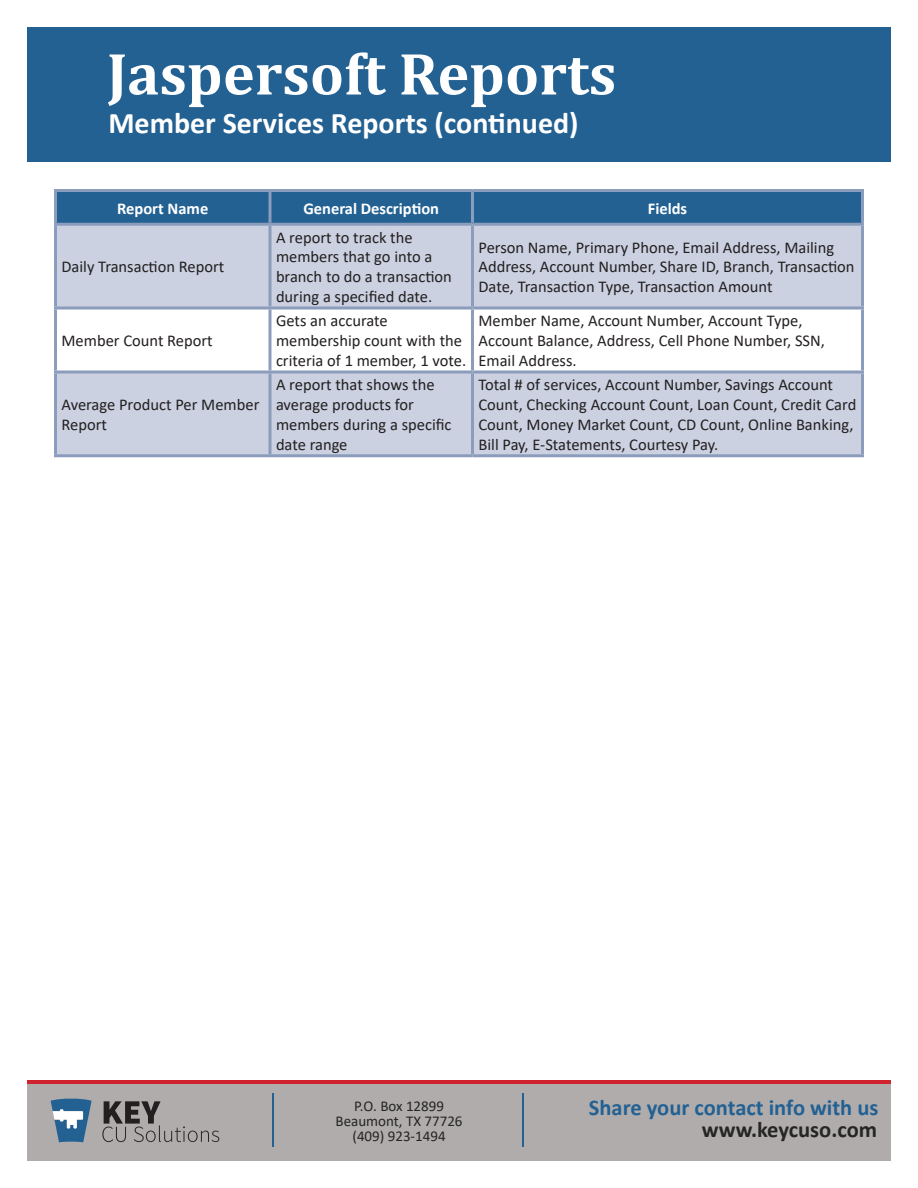
<style>
.page{position:relative;width:918px;height:1188px;background:#fff}
.page>*{position:absolute;margin:0;border:0;box-sizing:border-box;transform-origin:0 0}
.t1{font:700 60px "Cambria";color:#fff}
.Page_Description{font:700 30px "Calibri";color:#fff}
.t2{font:700 22.5px "Calibri";color:#236193}
.t3{font:700 22.5px "Calibri";color:#242524}
.Cell_Text{font:16.5px/19.8px "Calibri";color:#231f20}
.Table_Header_Text{font:700 16.5px "Calibri";color:#fff}
.Page_Title{font:700 16.5px "Calibri";color:#fff}
.t4{font:15px/15px "Calibri";color:#242524;text-align:center}
</style>
<div class="page">
<div style="left:27px;top:27px;width:864px;height:135px;background:#236193"></div>
<div style="left:27px;top:1080px;width:864px;height:81px;background:#b0acac"></div>
<svg style="left:51px;top:1098px;width:41px;height:44px"></svg>
<svg style="left:102px;top:1101px;width:117px;height:41px"></svg>
<hr style="left:27px;top:1080px;width:864px;height:3px;background:#d1232e">
<hr style="left:273px;top:1094px;width:1px;height:54px;background:#236193">
<hr style="left:522px;top:1094px;width:2px;height:54px;background:#236193">
<div style="left:57px;top:192px;width:804px;height:31px;background:#236193"></div>
<svg style="left:57px;top:226px;width:804px;height:228px;fill:#cbd1e1"></svg>
<svg style="left:268px;top:226px;width:4px;height:81px"></svg>
<svg style="left:268px;top:310px;width:4px;height:60px"></svg>
<svg style="left:268px;top:374px;width:4px;height:80px"></svg>
<svg style="left:268px;top:192px;width:4px;height:31px"></svg>
<hr style="left:54px;top:226px;width:3px;height:81px;background:#8b9cbd">
<hr style="left:471px;top:226px;width:3px;height:81px;background:#8b9cbd">
<hr style="left:861px;top:226px;width:3px;height:81px;background:#8b9cbd">
<hr style="left:54px;top:307px;width:216px;height:3px;background:#8b9cbd">
<hr style="left:54px;top:310px;width:3px;height:60px;background:#8b9cbd">
<hr style="left:270px;top:307px;width:202px;height:3px;background:#8b9cbd">
<hr style="left:472px;top:307px;width:392px;height:3px;background:#8b9cbd">
<hr style="left:471px;top:310px;width:3px;height:60px;background:#8b9cbd">
<hr style="left:861px;top:310px;width:3px;height:60px;background:#8b9cbd">
<svg style="left:54px;top:370px;width:216px;height:4px"></svg>
<hr style="left:54px;top:374px;width:3px;height:80px;background:#8b9cbd">
<svg style="left:270px;top:370px;width:202px;height:4px"></svg>
<svg style="left:472px;top:370px;width:392px;height:4px;background:#a0aec9"></svg>
<hr style="left:471px;top:374px;width:3px;height:80px;background:#8b9cbd">
<hr style="left:861px;top:374px;width:3px;height:80px;background:#8b9cbd">
<hr style="left:54px;top:454px;width:216px;height:3px;background:#8b9cbd">
<hr style="left:270px;top:454px;width:202px;height:3px;background:#8b9cbd">
<hr style="left:472px;top:454px;width:392px;height:3px;background:#8b9cbd">
<hr style="left:54px;top:189px;width:216px;height:3px;background:#8b9cbd">
<hr style="left:54px;top:192px;width:3px;height:31px;background:#8b9cbd">
<hr style="left:270px;top:189px;width:202px;height:3px;background:#8b9cbd">
<hr style="left:472px;top:189px;width:392px;height:3px;background:#8b9cbd">
<hr style="left:471px;top:192px;width:3px;height:31px;background:#8b9cbd">
<hr style="left:861px;top:192px;width:3px;height:31px;background:#8b9cbd">
<hr style="left:54px;top:223px;width:216px;height:3px;background:#8b9cbd">
<hr style="left:270px;top:223px;width:202px;height:3px;background:#8b9cbd">
<hr style="left:472px;top:223px;width:392px;height:3px;background:#8b9cbd">
<h1 class="t1" style="left:107px;top:32px;width:511px">Jaspersoft Reports</h1>
<p class="Page_Description" style="left:108px;top:102px;width:472px">Member Services Reports (continued)</p>
<p class="Page_Title" style="left:117px;top:196px;width:93px">Report Name</p>
<p class="Table_Header_Text" style="left:303px;top:196px;width:137px">General Description</p>
<p class="Table_Header_Text" style="left:648px;top:196px;width:41px">Fields</p>
<p class="Cell_Text" style="left:62px;top:257px;width:164px">Daily Transaction Report</p>
<p class="Cell_Text" style="left:62px;top:330px;width:153px">Member Count Report</p>
<p class="Cell_Text" style="left:62px;top:394px;width:199px">Average Product Per Member<br>Report</p>
<p class="Cell_Text" style="left:276px;top:227px;width:177px">A report to track the members that go into a branch to do a transaction during a specified date.</p>
<p class="Cell_Text" style="left:478px;top:237px;width:378px">Person Name, Primary Phone, Email Address, Mailing<br>Address, Account Number, Share ID, Branch, Transaction<br>Date, Transaction Type, Transaction Amount</p>
<p class="Cell_Text" style="left:276px;top:311px;width:192px">Gets an accurate membership count with the criteria of 1 member, 1 vote.</p>
<p class="Cell_Text" style="left:478px;top:311px;width:348px">Member Name, Account Number, Account Type,<br>Account Balance, Address, Cell Phone Number, SSN,<br>Email Address.</p>
<p class="Cell_Text" style="left:276px;top:375px;width:177px">A report that shows the average products for members during a specific date range</p>
<p class="Cell_Text" style="left:478px;top:375px;width:379px">Total # of services, Account Number, Savings Account Count, Checking Account Count, Loan Count, Credit Card Count, Money Market Count, CD Count, Online Banking, Bill Pay, E-Statements, Courtesy Pay.</p>
<p class="t4" style="left:336px;top:1098px;width:128px">P.O. Box 12899<br>Beaumont, TX 77726 (409) 923-1494</p>
<h3 class="t2" style="left:589px;top:1092px;width:291px">Share your contact info with us</h3>
<h3 class="t3" style="left:702px;top:1114px;width:177px">www.keycuso.com</h3>
</div>
